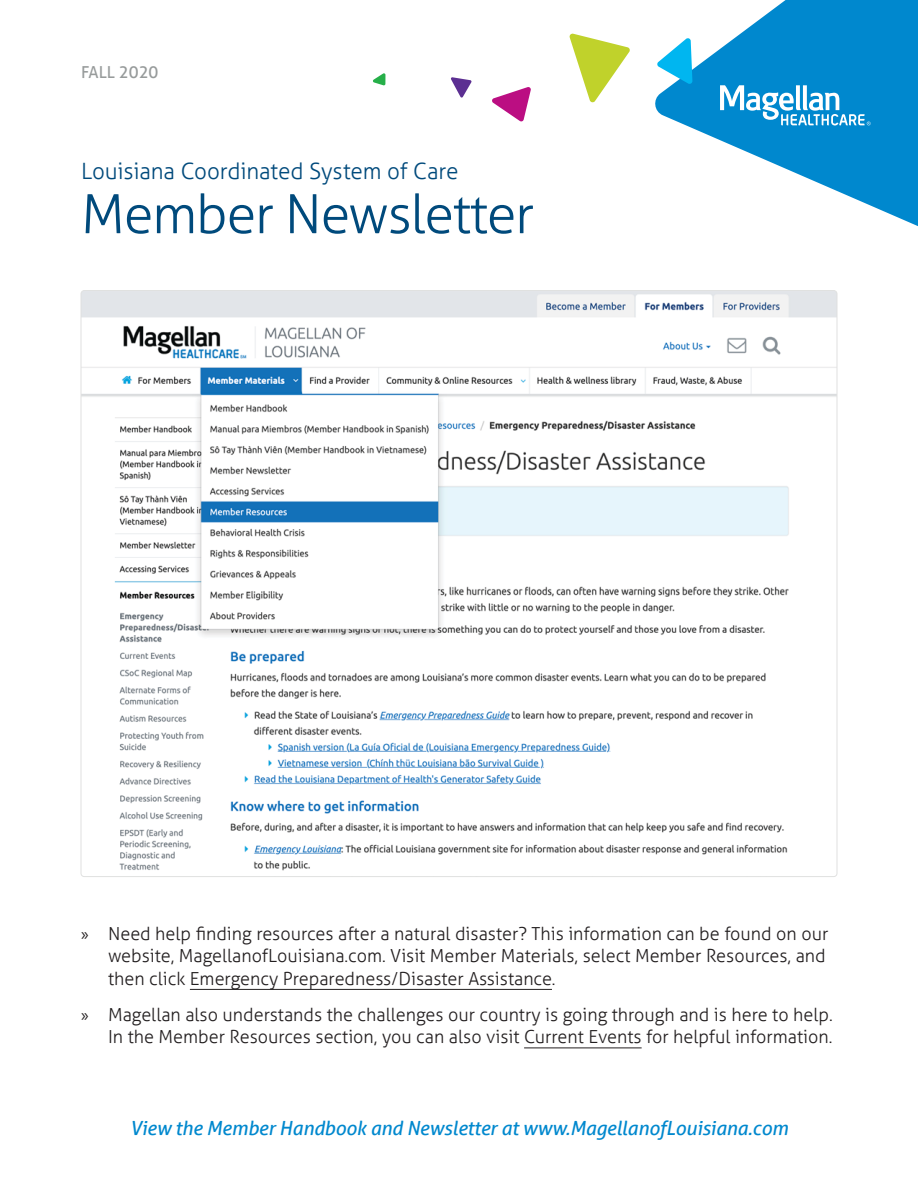
<style>
.page{position:relative;width:918px;height:1188px;background:#fff}
.page>*{position:absolute;margin:0;border:0;box-sizing:border-box;transform-origin:0 0}
.Headline{font:300 54px "Aller";letter-spacing:-.025em;color:#004a7c}
.Headline-2{font:300 22.5px "Aller";letter-spacing:-.005em;color:#004a7c}
.Footer_URL{font:italic 19.5px "Aller";letter-spacing:-.01em;color:#0088ce}
.t1{font:300 18px/22.5px "Aller";color:#231f20}
.Footer_URL-2{font:16.5px "Aller";color:#979b9b}
.s1{font-family:"Myriad Pro";font-weight:400}
</style>
<div class="page">
<svg style="left:655px;top:0;width:263px;height:226px;fill:#0088ce"></svg>
<svg style="left:451px;top:77px;width:21px;height:21px"></svg>
<svg style="left:373px;top:73px;width:12px;height:13px"></svg>
<svg style="left:569px;top:33px;width:61px;height:70px"></svg>
<svg style="left:657px;top:37px;width:36px;height:48px"></svg>
<svg style="left:492px;top:87px;width:39px;height:35px"></svg>
<svg style="left:720px;top:85px;width:151px;height:41px"></svg>
<hr style="left:190px;top:989px;width:362px;height:1px;background:#231f20">
<hr style="left:524px;top:1048px;width:118px;height:1px;background:#231f20">
<img style="left:81px;top:291px;width:756px;height:586px">
<p class="Footer_URL-2" style="left:81px;top:62px;width:79px">FALL 2020</p>
<p class="Headline-2" style="left:81px;top:158px;width:379px">Louisiana Coordinated System of Care</p>
<p class="Headline" style="left:81px;top:182px;width:455px">Member Newsletter</p>
<p class="t1" style="left:108px;top:922px;width:722px;text-indent:-27px"><span class="s1">»</span> Need help finding resources after a natural disaster? This information can be found on our website, MagellanofLouisiana.com. Visit Member Materials, select Member Resources, and then click Emergency Preparedness/Disaster Assistance.</p>
<p class="t1" style="left:81px;top:1003px;width:753px;text-align:right"><span class="s1">»</span> Magellan also understands the challenges our country is going through and is here to help.<br>In the Member Resources section, you can also visit Current Events for helpful information.</p>
<p class="Footer_URL" style="left:130px;top:1116px;width:660px">View the Member Handbook and Newsletter at www.MagellanofLouisiana.com</p>
</div>
